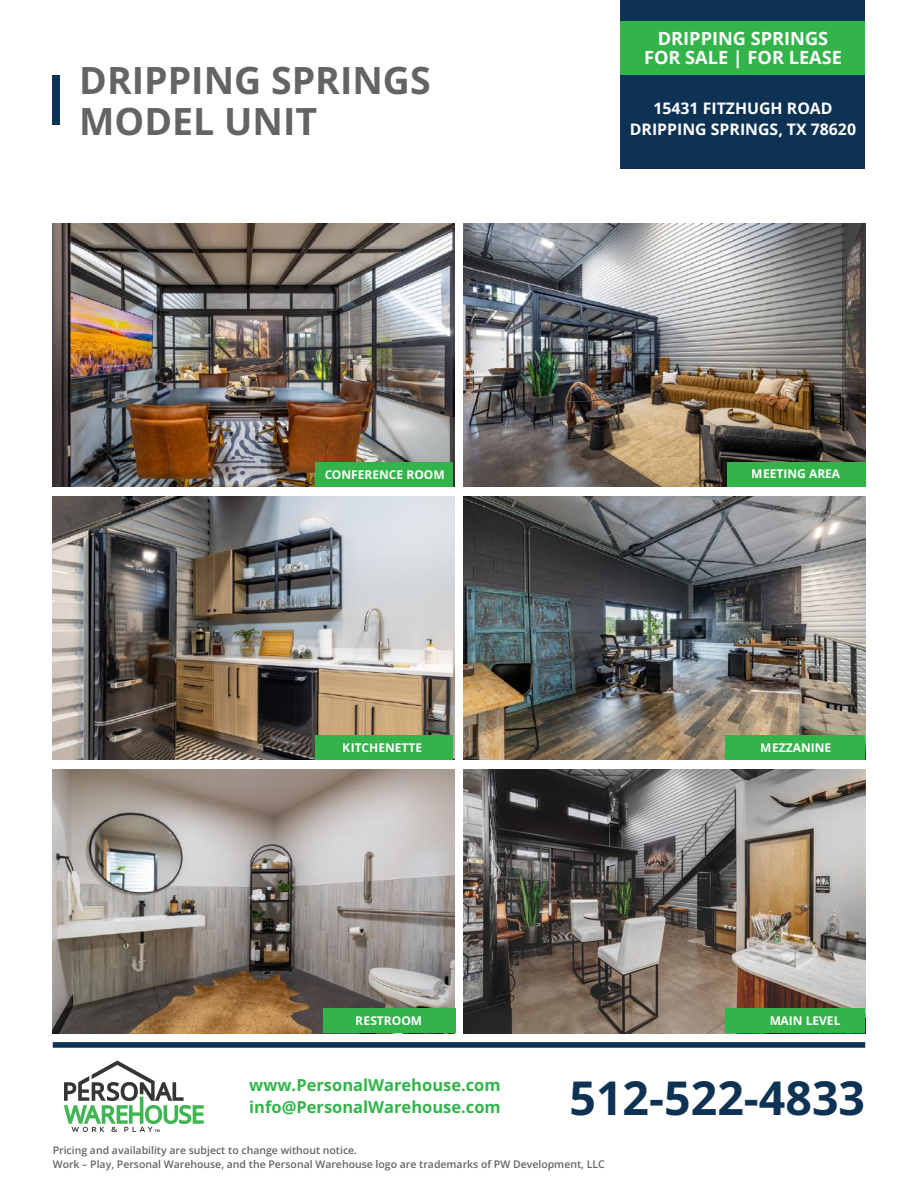
<style>
.page{position:relative;width:918px;height:1188px;background:#fff}
.page>*{position:absolute;margin:0;border:0;box-sizing:border-box;transform-origin:0 0}
.t1{font:700 46.5px "Open Sans";color:#0e3253}
.t2{font:700 37.5px/40.5px "Open Sans";color:#636466}
.t3{font:700 18.15px/19.2px "Open Sans";color:#fff;text-align:center}
.t4{font:700 16.5px/22.5px "Open Sans";color:#33b44b}
.t5{font:700 15.9px/21.3px "Open Sans";color:#fff;text-align:center}
.t6{font:700 12px "Open Sans";color:#fff}
.t7{font:600 10.5px/14px "Open Sans";color:#636466}
</style>
<div class="page">
<img style="left:53px;top:224px;width:401px;height:263px">
<img style="left:53px;top:497px;width:401px;height:263px">
<div style="left:53px;top:75px;width:7px;height:50px;background:#0e3253"></div>
<div style="left:53px;top:1042px;width:812px;height:6px;background:#0e3253"></div>
<img style="left:464px;top:497px;width:401px;height:263px">
<img style="left:53px;top:770px;width:401px;height:263px">
<img style="left:464px;top:770px;width:401px;height:263px">
<img style="left:464px;top:224px;width:401px;height:263px">
<div style="left:621px;top:0;width:244px;height:168px;background:#0e3253"></div>
<div style="left:621px;top:22px;width:244px;height:53px;background:#33b44b"></div>
<svg style="left:64px;top:1061px;width:140px;height:71px"></svg>
<div style="left:315px;top:463px;width:138px;height:24px;background:#33b44b"></div>
<div style="left:727px;top:462px;width:138px;height:25px;background:#33b44b"></div>
<div style="left:315px;top:736px;width:138px;height:24px;background:#33b44b"></div>
<div style="left:726px;top:736px;width:139px;height:24px;background:#33b44b"></div>
<div style="left:323px;top:1009px;width:132px;height:24px;background:#33b44b"></div>
<div style="left:726px;top:1009px;width:139px;height:24px;background:#33b44b"></div>
<h2 class="t2" style="left:79px;top:59px;width:353px">DRIPPING SPRINGS<br>MODEL UNIT</h2>
<h3 class="t3" style="left:644px;top:28px;width:199px">DRIPPING SPRINGS<br>FOR SALE | FOR LEASE</h3>
<h3 class="t5" style="left:630px;top:97px;width:228px">15431 FITZHUGH ROAD<br>DRIPPING SPRINGS, TX 78620</h3>
<p class="t6" style="left:324px;top:466px;width:122px">CONFERENCE ROOM</p>
<p class="t6" style="left:752px;top:465px;width:90px">MEETING AREA</p>
<p class="t6" style="left:343px;top:740px;width:81px">KITCHENETTE</p>
<p class="t6" style="left:761px;top:740px;width:72px">MEZZANINE</p>
<p class="t6" style="left:356px;top:1012px;width:68px">RESTROOM</p>
<p class="t6" style="left:769px;top:1012px;width:73px">MAIN LEVEL</p>
<h3 class="t4" style="left:249px;top:1073px;width:253px">www.PersonalWarehouse.com info@PersonalWarehouse.com</h3>
<h1 class="t1" style="left:569px;top:1065px;width:297px">512-522-4833</h1>
<p class="t7" style="left:53px;top:1143px;width:554px">Pricing and availability are subject to change without notice.<br>Work – Play, Personal Warehouse, and the Personal Warehouse logo are trademarks of PW Development, LLC</p>
</div>
